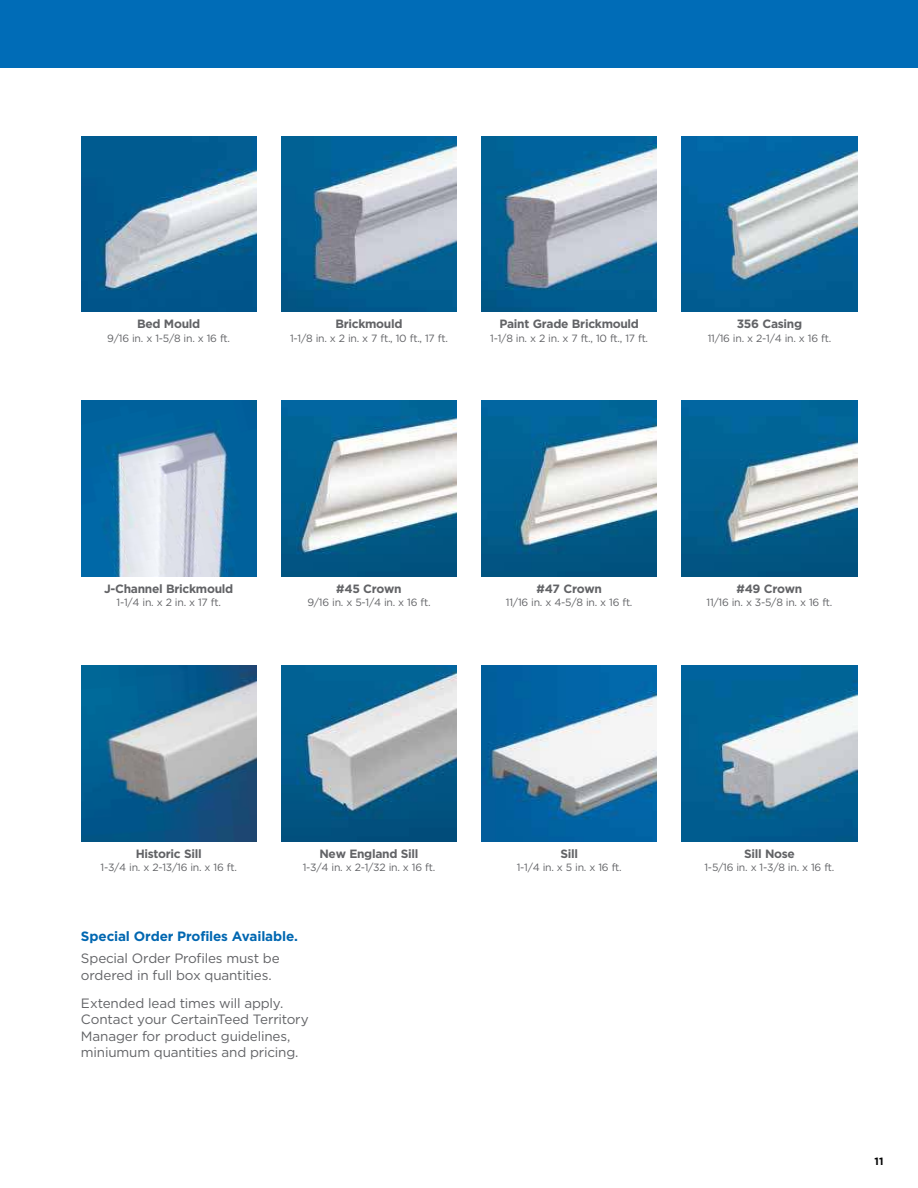
<style>
.page{position:relative;width:918px;height:1188px;background:#fff}
.page>*{position:absolute;margin:0;border:0;box-sizing:border-box;transform-origin:0 0}
.t1{font:13.5px/16.5px "Gotham";letter-spacing:-.015em;color:#626366}
.t2{font:700 13.5px "Gotham";letter-spacing:-.01em;color:#0067b1}
.t3{font:700 12px "Gotham";letter-spacing:-.025em;color:#626366}
.t4{font:10.5px "Gotham";letter-spacing:-.025em;color:#626366}
.t5{font:700 10.5px "Gotham";color:#000}
</style>
<div class="page">
<div style="left:0;top:0;width:918px;height:68px;background:#006cb7"></div>
<img style="left:81px;top:136px;width:175px;height:176px">
<img style="left:482px;top:136px;width:175px;height:176px">
<img style="left:682px;top:666px;width:175px;height:175px">
<img style="left:682px;top:401px;width:175px;height:175px">
<img style="left:81px;top:401px;width:175px;height:175px">
<img style="left:281px;top:401px;width:176px;height:175px">
<img style="left:482px;top:401px;width:175px;height:175px">
<img style="left:482px;top:666px;width:175px;height:175px">
<img style="left:281px;top:666px;width:176px;height:175px">
<img style="left:281px;top:136px;width:176px;height:176px">
<img style="left:81px;top:666px;width:175px;height:175px">
<img style="left:682px;top:136px;width:175px;height:176px">
<p class="t3" style="left:137px;top:318px;width:65px">Bed Mould</p>
<p class="t4" style="left:107px;top:333px;width:124px">9/16 in. x 1-5/8 in. x 16 ft.</p>
<p class="t3" style="left:335px;top:318px;width:69px">Brickmould</p>
<p class="t4" style="left:290px;top:333px;width:159px">1-1/8 in. x 2 in. x 7 ft., 10 ft., 17 ft.</p>
<p class="t3" style="left:499px;top:318px;width:141px">Paint Grade Brickmould</p>
<p class="t4" style="left:490px;top:333px;width:159px">1-1/8 in. x 2 in. x 7 ft., 10 ft., 17 ft.</p>
<p class="t3" style="left:737px;top:318px;width:67px">356 Casing</p>
<p class="t4" style="left:708px;top:333px;width:125px">11/16 in. x 2-1/4 in. x 16 ft.</p>
<p class="t3" style="left:104px;top:583px;width:131px">J-Channel Brickmould</p>
<p class="t4" style="left:117px;top:598px;width:106px">1-1/4 in. x 2 in. x 17 ft.</p>
<p class="t3" style="left:336px;top:583px;width:67px">#45 Crown</p>
<p class="t4" style="left:307px;top:598px;width:125px">9/16 in. x 5-1/4 in. x 16 ft.</p>
<p class="t3" style="left:537px;top:583px;width:67px">#47 Crown</p>
<p class="t4" style="left:506px;top:598px;width:128px">11/16 in. x 4-5/8 in. x 16 ft.</p>
<p class="t3" style="left:737px;top:583px;width:67px">#49 Crown</p>
<p class="t4" style="left:707px;top:598px;width:127px">11/16 in. x 3-5/8 in. x 16 ft.</p>
<p class="t3" style="left:136px;top:848px;width:68px">Historic Sill</p>
<p class="t4" style="left:101px;top:863px;width:138px">1-3/4 in. x 2-13/16 in. x 16 ft.</p>
<p class="t3" style="left:319px;top:848px;width:101px">New England Sill</p>
<p class="t4" style="left:303px;top:863px;width:134px">1-3/4 in. x 2-1/32 in. x 16 ft.</p>
<p class="t2" style="left:81px;top:930px;width:219px">Special Order Profiles Available.</p>
<p class="t1" style="left:81px;top:951px;width:200px">Special Order Profiles must be ordered in full box quantities.</p>
<p class="t1" style="left:81px;top:996px;width:229px">Extended lead times will apply.<br>Contact your CertainTeed Territory Manager for product guidelines, miniumum quantities and pricing.</p>
<p class="t3" style="left:560px;top:848px;width:19px">Sill</p>
<p class="t4" style="left:517px;top:863px;width:107px">1-1/4 in. x 5 in. x 16 ft.</p>
<p class="t3" style="left:744px;top:848px;width:52px">Sill Nose</p>
<p class="t4" style="left:704px;top:863px;width:132px">1-5/16 in. x 1-3/8 in. x 16 ft.</p>
<p class="t5" style="left:875px;top:1157px;width:10px">11</p>
</div>
